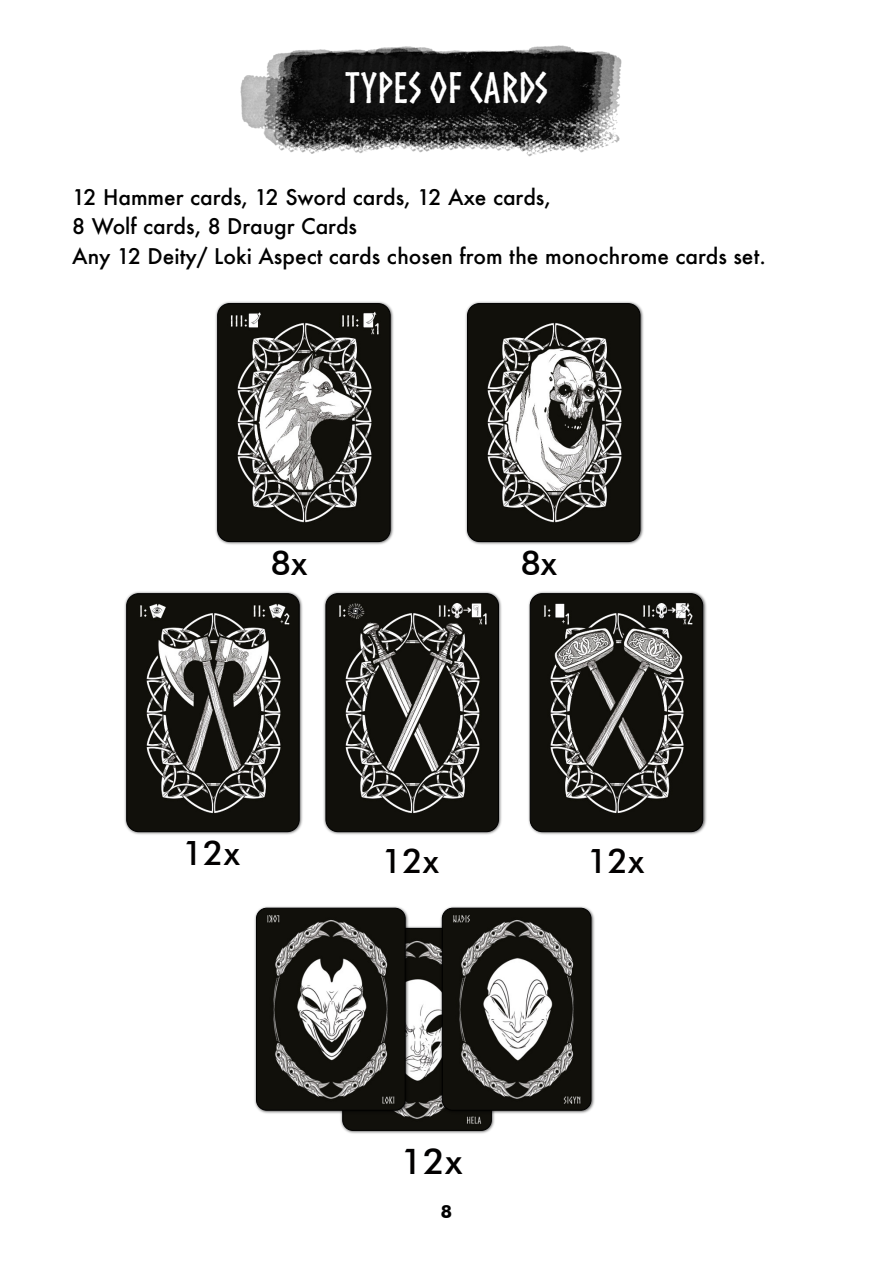
<style>
.page{position:relative;width:893px;height:1263px;background:#fff}
.page>*{position:absolute;margin:0;border:0;box-sizing:border-box;transform-origin:0 0}
.t1{font:700 42px "Norse";color:#fff}
.t2{font:500 35.7px "Futura BT";color:#020000}
.t3{font:500 34.05px "Futura BT";color:#020000}
.t4{font:500 21px/29.4px "Futura";color:#000}
.t5{font:700 18px "Futura BT";color:#000}
</style>
<div class="page">
<img style="left:215px;top:301px;width:179px;height:244px">
<img style="left:218px;top:304px;width:172px;height:237px;border-radius:12px">
<div style="left:217px;top:303px;width:173px;height:239px;border:1px solid #000;border-radius:12px"></div>
<img style="left:465px;top:301px;width:179px;height:244px">
<img style="left:467px;top:304px;width:173px;height:237px;border-radius:12px">
<div style="left:467px;top:303px;width:173px;height:239px;border:1px solid #000;border-radius:12px"></div>
<img style="left:528px;top:591px;width:179px;height:244px">
<img style="left:530px;top:594px;width:173px;height:238px;border-radius:12px">
<div style="left:530px;top:593px;width:173px;height:239px;border:1px solid #000;border-radius:12px"></div>
<img style="left:124px;top:591px;width:179px;height:244px">
<img style="left:127px;top:594px;width:172px;height:238px;border-radius:12px">
<div style="left:126px;top:593px;width:173px;height:239px;border:1px solid #000;border-radius:12px"></div>
<img style="left:323px;top:591px;width:179px;height:244px">
<img style="left:326px;top:594px;width:172px;height:238px;border-radius:12px">
<div style="left:326px;top:593px;width:173px;height:239px;border:1px solid #000;border-radius:12px"></div>
<img style="left:241px;top:46px;width:380px;height:111px">
<img style="left:340px;top:926px;width:155px;height:208px">
<img style="left:343px;top:928px;width:148px;height:202px;border-radius:10px">
<img style="left:439px;top:906px;width:156px;height:208px">
<img style="left:442px;top:908px;width:149px;height:202px;border-radius:10px">
<div style="left:442px;top:908px;width:149px;height:202px;border:1px solid #000;border-radius:10px"></div>
<img style="left:254px;top:906px;width:155px;height:208px">
<img style="left:256px;top:908px;width:149px;height:202px;border-radius:10px">
<div style="left:256px;top:908px;width:149px;height:202px;border:1px solid #000;border-radius:10px"></div>
<h1 class="t1" style="left:345px;top:67px;width:204px">TYPES OF CARDS</h1>
<p class="t4" style="left:72px;top:184px;width:695px">12 Hammer cards, 12 Sword cards, 12 Axe cards,<br>8 Wolf cards, 8 Draugr Cards<br>Any 12 Deity/ Loki Aspect cards chosen from the monochrome cards set.</p>
<h3 class="t3" style="left:271px;top:549px;width:38px">8x</h3>
<h3 class="t3" style="left:520px;top:549px;width:38px">8x</h3>
<h3 class="t3" style="left:183px;top:839px;width:59px">12x</h3>
<h3 class="t3" style="left:587px;top:847px;width:59px">12x</h3>
<h3 class="t3" style="left:382px;top:847px;width:59px">12x</h3>
<h2 class="t2" style="left:401px;top:1146px;width:63px">12x</h2>
<p class="t5" style="left:441px;top:1205px;width:13px">8</p>
</div>
